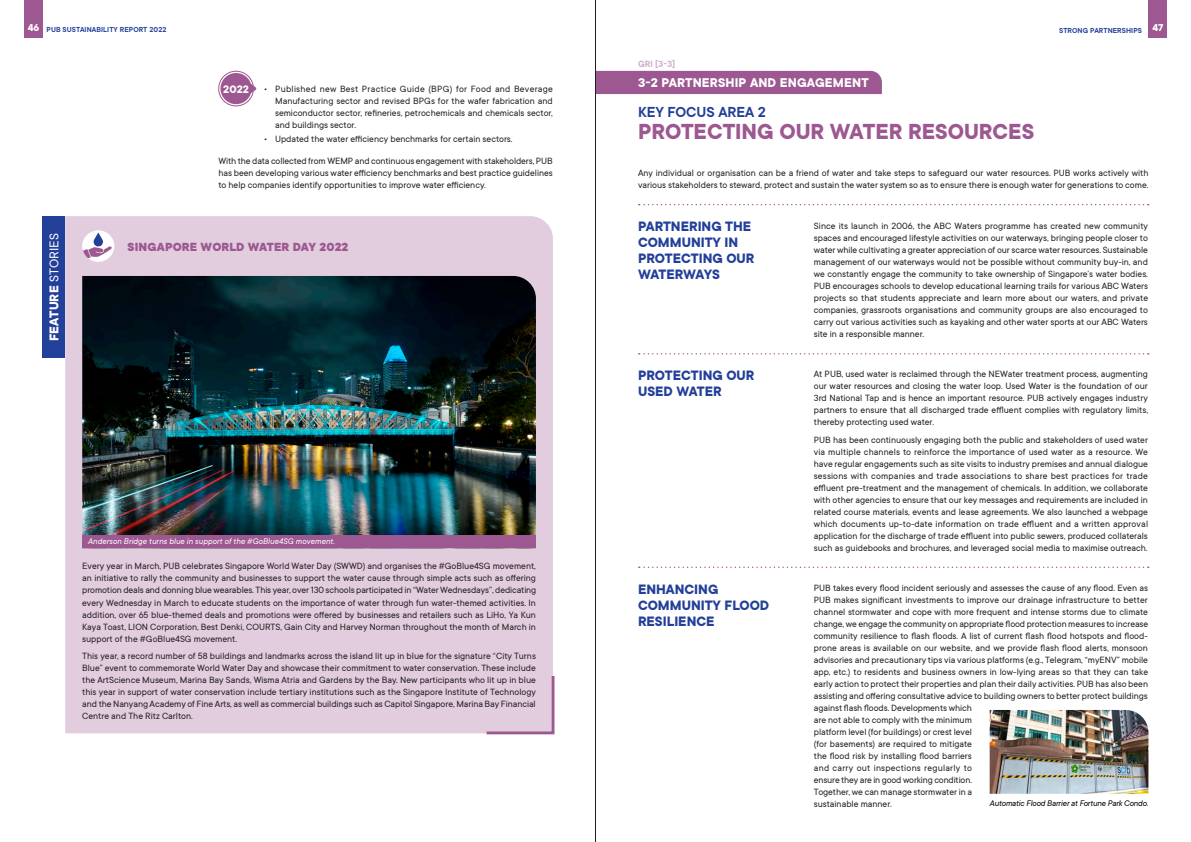
<style>
.page{position:relative;width:1191px;height:842px;background:#fff}
.page>*{position:absolute;margin:0;border:0;box-sizing:border-box;transform-origin:0 0}
.t1{font:700 24px "TT Commons";color:#9d5891}
.Key_Focus{font:600 16px "TT Commons";color:#223f99}
.Header_1{font:700 15px/16px "TT Commons";color:#223f99}
.Chapter_Number{font:700 14px "TT Commons";letter-spacing:.01em;color:#fff}
.Body_Text{font:800 13px "TT Commons";letter-spacing:.01em;color:#9d5891}
.Header_2{font:700 12px "TT Commons";color:#fff}
.Body_Text-2{font:10px/12px "TT Commons";color:#231f20;text-align:justify}
.Body_Text_10mm{font:10px/12px "TT Commons";color:#231f20;text-align:justify}
.t2{font:600 10px "TT Commons";color:#ceacc8}
.Photo_Caption{font:italic 9px "TT Commons";color:#fff}
.Photo_Caption-2{font:italic 9px "TT Commons";letter-spacing:-.02em;color:#000}
.t3{font:600 8px "TT Commons";letter-spacing:.01em;color:#223f99}
.s1{font-weight:700;font-size:11px;color:#fff}
.s2{font-weight:400}
</style>
<div class="page">
<div style="left:65px;top:216px;width:488px;height:517px;background:#e2cdde"></div>
<svg style="left:484px;top:673px;width:71px;height:62px;background:#ddc4d8"></svg>
<svg style="left:82px;top:230px;width:32px;height:32px"></svg>
<svg style="left:82px;top:233px;width:30px;height:27px"></svg>
<div style="left:43px;top:216px;width:22px;height:142px;background:#223f99"></div>
<img style="left:82px;top:276px;width:454px;height:259px">
<div style="left:82px;top:535px;width:454px;height:13px;background:#9d5891"></div>
<div style="left:218px;top:71px;width:36px;height:35px;border:1px solid #9d5891;border-radius:50%"></div>
<div style="left:220px;top:73px;width:32px;height:31px;background:#9d5891;border-radius:50%"></div>
<svg style="left:250px;top:83px;width:6px;height:11px"></svg>
<svg style="left:639px;top:204px;width:509px;height:1px"></svg>
<div style="left:596px;top:71px;width:286px;height:23px;background:#9d5891"></div>
<svg style="left:639px;top:353px;width:509px;height:1px"></svg>
<svg style="left:639px;top:566px;width:509px;height:2px"></svg>
<img style="left:989px;top:710px;width:159px;height:84px">
<div style="left:24px;top:0;width:19px;height:38px;background:#9d5891"></div>
<div style="left:1148px;top:0;width:19px;height:38px;background:#9d5891"></div>
<hr style="left:595px;top:0;width:1px;height:842px;background:#231f20">
<p class="t3" style="left:28px;top:24px;width:140px"><span class="s1">46</span> PUB SUSTAINABILITY REPORT 2022</p>
<p class="t3" style="left:1059px;top:25px;width:106px">STRONG PARTNERSHIPS <sup>47</sup></p>
<p class="Chapter_Number" style="left:45px;top:341px;width:110px;rotate:-90deg">FEATURE <span class="s2">STORIES</span></p>
<p class="Header_2" style="left:223px;top:81px;width:27px">2022</p>
<p class="Body_Text-2" style="left:275px;top:83px;width:279px;text-indent:-11px">• Published new Best Practice Guide (BPG) for Food and Beverage Manufacturing sector and revised BPGs for the wafer fabrication and semiconductor sector, refineries, petrochemicals and chemicals sector, and buildings sector.</p>
<p class="Body_Text-2" style="left:264px;top:133px;width:250px">• Updated the water efficiency benchmarks for certain sectors.</p>
<p class="Body_Text-2" style="left:218px;top:155px;width:336px">With the data collected from WEMP and continuous engagement with stakeholders, PUB has been developing various water efficiency benchmarks and best practice guidelines to help companies identify opportunities to improve water efficiency.</p>
<p class="Body_Text" style="left:128px;top:238px;width:222px">SINGAPORE WORLD WATER DAY 2022</p>
<p class="Photo_Caption" style="left:88px;top:536px;width:248px">Anderson Bridge turns blue in support of the #GoBlue4SG movement.</p>
<p class="Body_Text-2" style="left:82px;top:560px;width:455px">Every year in March, PUB celebrates Singapore World Water Day (SWWD) and organises the #GoBlue4SG movement, an initiative to rally the community and businesses to support the water cause through simple acts such as offering promotion deals and donning blue wearables. This year, over 130 schools participated in “Water Wednesdays”, dedicating every Wednesday in March to educate students on the importance of water through fun water-themed activities. In addition, over 65 blue-themed deals and promotions were offered by businesses and retailers such as LiHo, Ya Kun Kaya Toast, LION Corporation, Best Denki, COURTS, Gain City and Harvey Norman throughout the month of March in support of the #GoBlue4SG movement.</p>
<p class="Body_Text-2" style="left:82px;top:650px;width:455px">This year, a record number of 58 buildings and landmarks across the island lit up in blue for the signature “City Turns Blue” event to commemorate World Water Day and showcase their commitment to water conservation. These include the ArtScience Museum, Marina Bay Sands, Wisma Atria and Gardens by the Bay. New participants who lit up in blue this year in support of water conservation include tertiary institutions such as the Singapore Institute of Technology and the Nanyang Academy of Fine Arts, as well as commercial buildings such as Capitol Singapore, Marina Bay Financial Centre and The Ritz Carlton.</p>
<p class="t2" style="left:638px;top:58px;width:39px">GRI [3-3]</p>
<p class="Chapter_Number" style="left:638px;top:73px;width:232px">3-2 PARTNERSHIP AND ENGAGEMENT</p>
<p class="Key_Focus" style="left:638px;top:102px;width:129px">KEY FOCUS AREA 2</p>
<p class="t1" style="left:638px;top:116px;width:398px">PROTECTING OUR WATER RESOURCES</p>
<p class="Body_Text-2" style="left:638px;top:167px;width:512px">Any individual or organisation can be a friend of water and take steps to safeguard our water resources. PUB works actively with various stakeholders to steward, protect and sustain the water system so as to ensure there is enough water for generations to come.</p>
<p class="Body_Text_10mm" style="left:814px;top:220px;width:336px">Since its launch in 2006, the ABC Waters programme has created new community spaces and encouraged lifestyle activities on our waterways, bringing people closer to water while cultivating a greater appreciation of our scarce water resources. Sustainable management of our waterways would not be possible without community buy-in, and we constantly engage the community to take ownership of Singapore’s water bodies.<br>PUB encourages schools to develop educational learning trails for various ABC Waters projects so that students appreciate and learn more about our waters, and private companies, grassroots organisations and community groups are also encouraged to carry out various activities such as kayaking and other water sports at our ABC Waters site in a responsible manner.</p>
<p class="Body_Text-2" style="left:814px;top:368px;width:336px">At PUB, used water is reclaimed through the NEWater treatment process, augmenting our water resources and closing the water loop. Used Water is the foundation of our 3rd National Tap and is hence an important resource. PUB actively engages industry partners to ensure that all discharged trade effluent complies with regulatory limits, thereby protecting used water.</p>
<p class="Body_Text_10mm" style="left:814px;top:434px;width:336px">PUB has been continuously engaging both the public and stakeholders of used water via multiple channels to reinforce the importance of used water as a resource. We have regular engagements such as site visits to industry premises and annual dialogue sessions with companies and trade associations to share best practices for trade effluent pre-treatment and the management of chemicals. In addition, we collaborate with other agencies to ensure that our key messages and requirements are included in related course materials, events and lease agreements. We also launched a webpage which documents up-to-date information on trade effluent and a written approval application for the discharge of trade effluent into public sewers, produced collaterals such as guidebooks and brochures, and leveraged social media to maximise outreach.</p>
<p class="Body_Text-2" style="left:814px;top:582px;width:336px;text-align:left">PUB takes every flood incident seriously and assesses the cause of any flood. Even as PUB makes significant investments to improve our drainage infrastructure to better channel stormwater and cope with more frequent and intense storms due to climate change, we engage the community on appropriate flood protection measures to increase community resilience to flash floods. A list of current flash flood hotspots and flood&shy;prone areas is available on our website, and we provide flash flood alerts, monsoon advisories and precautionary tips via various platforms (e.g., Telegram, “myENV” mobile app, etc.) to residents and business owners in low-lying areas so that they can take early action to protect their properties and plan their daily activities. PUB has also been assisting and offering consultative advice to building owners to better protect buildings against flash floods. Developments which<br>are not able to comply with the minimum<br>platform level (for buildings) or crest level<br>(for basements) are required to mitigate<br>the flood risk by installing flood barriers<br>and carry out inspections regularly to<br>ensure they are in good working condition.<br>Together, we can manage stormwater in a<br>sustainable manner.</p>
<p class="Header_1" style="left:638px;top:218px;width:118px">PARTNERING THE<br>COMMUNITY IN<br>PROTECTING OUR<br>WATERWAYS</p>
<p class="Header_1" style="left:638px;top:367px;width:118px">PROTECTING OUR<br>USED WATER</p>
<p class="Header_1" style="left:638px;top:581px;width:133px">ENHANCING<br>COMMUNITY FLOOD<br>RESILIENCE</p>
<p class="Photo_Caption-2" style="left:989px;top:798px;width:160px">Automatic Flood Barrier at Fortune Park Condo.</p>
</div>
